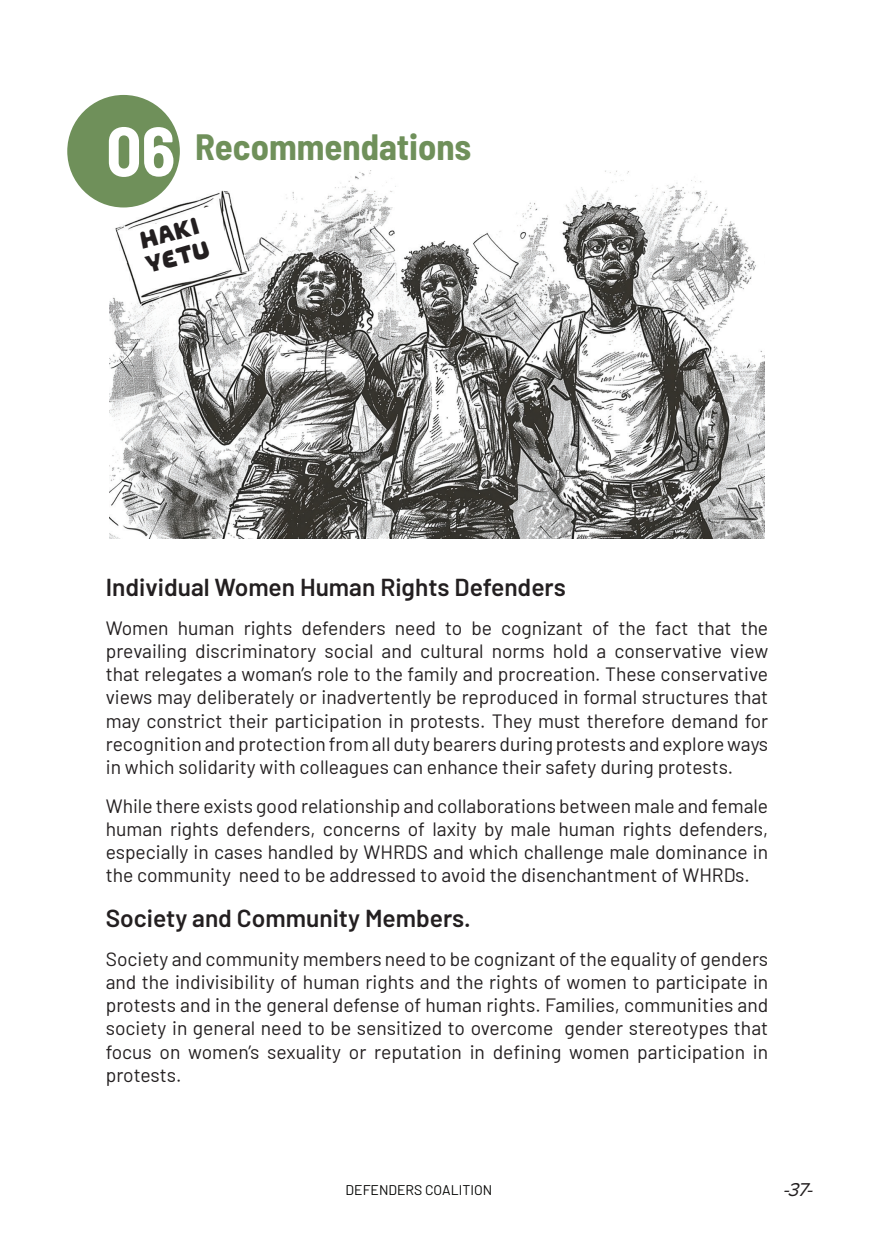
<style>
.page{position:relative;width:874px;height:1241px;background:#fff}
.page>*{position:absolute;margin:0;border:0;box-sizing:border-box;transform-origin:0 0}
.t1{font:700 semi-condensed 69.3px "Barlow";color:#fff}
.t2{font:700 semi-condensed 36.57px "Barlow";color:#6f905a}
.t3{font:600 24.5px "Barlow";color:#231f20}
.t4{font:21px/25.2px "a Among You";color:#231f20}
.t5{font:19.25px/23.1px "Barlow";color:#231f20;text-align:justify}
.t6{font:italic 19.25px "Proxima Nova";color:#231f20}
.t7{font:14px "Barlow";color:#040503}
</style>
<div class="page">
<img style="left:109px;top:171px;width:655px;height:367px">
<svg style="left:125px;top:204px;width:108px;height:83px"></svg>
<div style="left:67px;top:95px;width:113px;height:112px;background:#6f905a;border-radius:50%"></div>
<h1 class="t1" style="left:106px;top:108px;width:70px">06</h1>
<h2 class="t2" style="left:195px;top:124px;width:277px">Recommendations</h2>
<p class="t4" style="left:137px;top:229px;width:67px;rotate:-15deg">HAKI<br>YETU</p>
<p class="t3" style="left:106px;top:569px;width:461px">Individual Women Human Rights Defenders</p>
<p class="t5" style="left:106px;top:615px;width:663px">Women human rights defenders need to be cognizant of the fact that the prevailing discriminatory social and cultural norms hold a conservative view that relegates a woman’s role to the family and procreation. These conservative views may deliberately or inadvertently be reproduced in formal structures that may constrict their participation in protests. They must therefore demand for recognition and protection from all duty bearers during protests and explore ways in which solidarity with colleagues can enhance their safety during protests.</p>
<p class="t5" style="left:106px;top:792px;width:663px">While there exists good relationship and collaborations between male and female human rights defenders, concerns of laxity by male human rights defenders, especially in cases handled by WHRDS and which challenge male dominance in the community need to be addressed to avoid the disenchantment of WHRDs.</p>
<p class="t3" style="left:106px;top:900px;width:366px">Society and Community Members.</p>
<p class="t5" style="left:106px;top:945px;width:663px">Society and community members need to be cognizant of the equality of genders and the indivisibility of human rights and the rights of women to participate in protests and in the general defense of human rights. Families, communities and society in general need to be sensitized to overcome gender stereotypes that focus on women’s sexuality or reputation in defining women participation in protests.</p>
<p class="t7" style="left:345px;top:1179px;width:148px">DEFENDERS COALITION</p>
<p class="t6" style="left:782px;top:1180px;width:36px">-37-</p>
</div>
